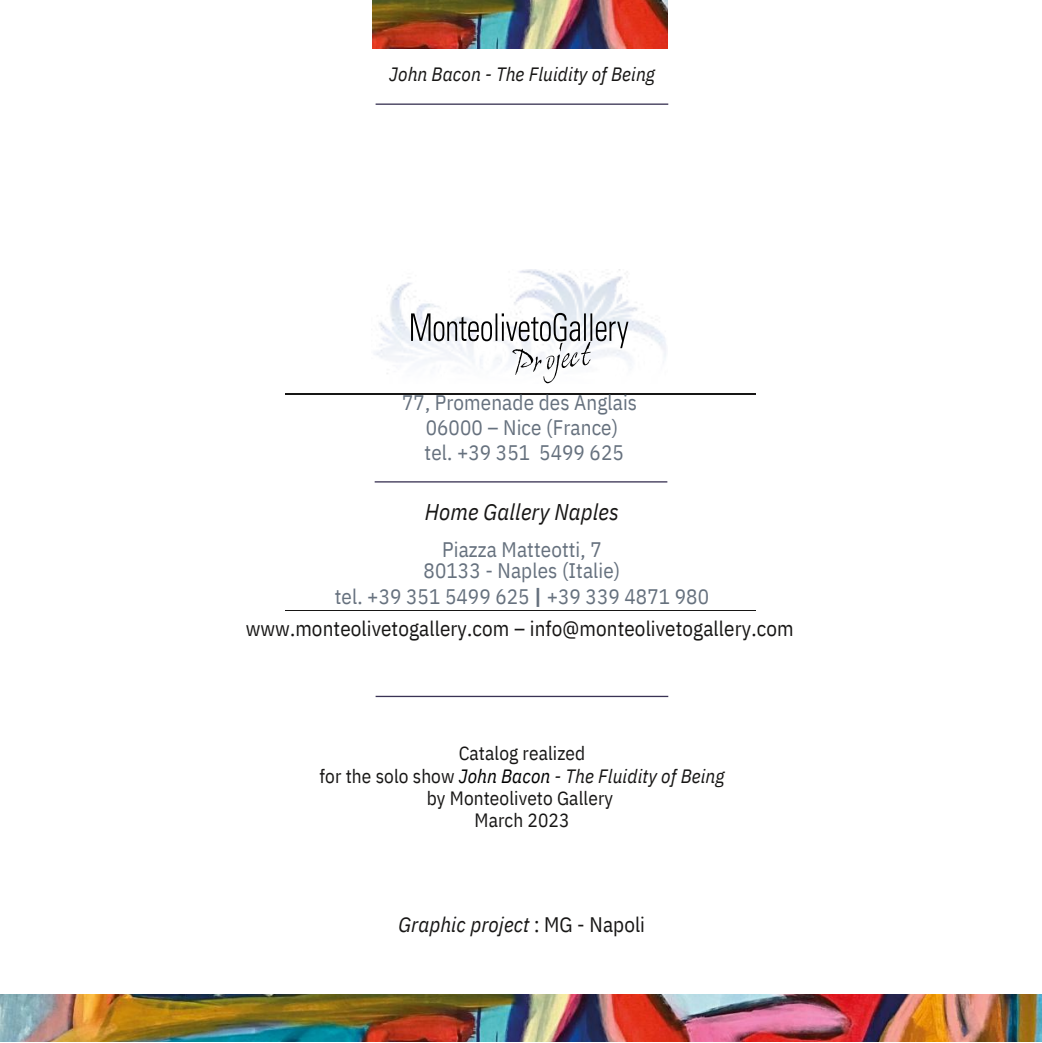
<style>
.page{position:relative;width:1042px;height:1043px;background:#fff}
.page>*{position:absolute;margin:0;border:0;box-sizing:border-box;transform-origin:0 0}
.t1{font:italic 22.75px "IBM Plex Sans Cond";letter-spacing:.005em;color:#171615}
.t2{font:21px/24.8px "IBM Plex Sans Cond";letter-spacing:.005em;color:#66717e;text-align:center}
.t3{font:21px/31.5px "IBM Plex Sans Cond";letter-spacing:.005em;color:#171615;text-align:center}
.t4{font:italic 21px "IBM Plex Sans Cond";letter-spacing:.005em;color:#171615}
.t5{font:19.25px/22.2px "IBM Plex Sans Cond";letter-spacing:.005em;color:#171615;text-align:center}
.t6{font:italic 19.25px "IBM Plex Sans Cond";letter-spacing:.005em;color:#171615}
.s1{color:#66717e}
.s2{font-weight:700;color:#66717e}
.s3{font-style:italic;color:#000}
.s4{font-style:italic}
.s5{font-style:normal}
</style>
<div class="page">
<hr style="left:285px;top:393px;width:470px;height:1px;background:#171615">
<hr style="left:285px;top:609px;width:470px;height:1px;background:#171615">
<img style="left:374px;top:269px;width:292px;height:105px">
<svg style="left:411px;top:313px;width:217px;height:70px"></svg>
<img style="left:0;top:994px;width:1041px;height:47px">
<img style="left:372px;top:1px;width:295px;height:47px">
<hr style="left:375px;top:103px;width:293px;height:2px;background:#393354">
<hr style="left:375px;top:695px;width:293px;height:2px;background:#393354">
<hr style="left:374px;top:481px;width:293px;height:1px;background:#393354">
<p class="t6" style="left:389px;top:61px;width:267px">John Bacon - The Fluidity of Being</p>
<p class="t2" style="left:402px;top:390px;width:236px">77, Promenade des Anglais<br>06000 – Nice (France)<br>tel. +39 351 5499 625</p>
<p class="t1" style="left:425px;top:497px;width:195px">Home Gallery Naples</p>
<p class="t2" style="left:423px;top:538px;width:198px;line-height:21px">Piazza Matteotti, 7<br>80133 - Naples (Italie)</p>
<p class="t3" style="left:246px;top:580px;width:549px"><span class="s1">tel. +39 351 5499 625</span> <span class="s2">|</span> <span class="s1">+39 339 4871 980 </span>www.monteolivetogallery.com – info@monteolivetogallery.com</p>
<p class="t5" style="left:319px;top:741px;width:406px">Catalog realized<br>for the solo show <span class="s3">John Bacon</span> <span class="s4">- The Fluidity of Being </span>by Monteoliveto Gallery<br>March 2023</p>
<p class="t4" style="left:398px;top:909px;width:248px">Graphic project <span class="s5">: MG - Napoli</span></p>
</div>
